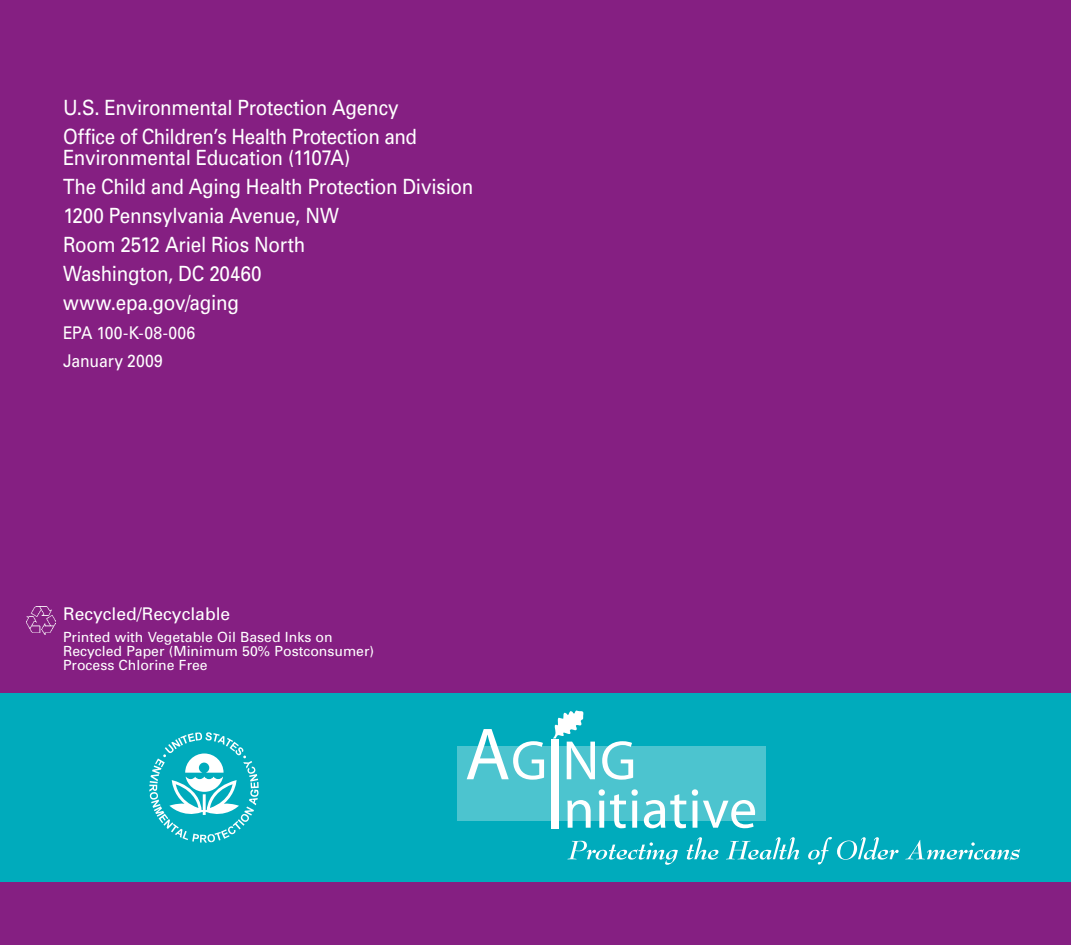
<style>
.page{position:relative;width:1071px;height:945px;background:#851f82}
.page>*{position:absolute;margin:0;border:0;box-sizing:border-box;transform-origin:0 0}
.body{font:21px/21px "Univers";letter-spacing:-.015em;color:#fff;scale:.9 1}
.body-2{font:17.5px "Univers";color:#fff;scale:.9 1}
.body-3{font:17.5px "Univers";color:#fff}
.t1{font:14px/14px "Univers";color:#fff}
</style>
<div class="page">
<div style="left:0;top:693px;width:1071px;height:189px;background:#00abbc"></div>
<div style="left:457px;top:746px;width:309px;height:74px;background:#4cc4cf"></div>
<svg style="left:467px;top:729px;width:77px;height:51px"></svg>
<svg style="left:602px;top:741px;width:31px;height:39px"></svg>
<svg style="left:567px;top:800px;width:24px;height:28px"></svg>
<svg style="left:599px;top:789px;width:27px;height:39px"></svg>
<svg style="left:632px;top:789px;width:6px;height:39px"></svg>
<svg style="left:644px;top:794px;width:42px;height:34px"></svg>
<svg style="left:692px;top:789px;width:63px;height:39px"></svg>
<svg style="left:553px;top:710px;width:42px;height:69px"></svg>
<div style="left:551px;top:739px;width:8px;height:89px;background:#fff"></div>
<svg style="left:568px;top:841px;width:110px;height:24px"></svg>
<svg style="left:687px;top:837px;width:31px;height:23px"></svg>
<svg style="left:726px;top:837px;width:73px;height:23px"></svg>
<svg style="left:808px;top:837px;width:91px;height:28px"></svg>
<svg style="left:905px;top:840px;width:115px;height:20px"></svg>
<svg style="left:149px;top:732px;width:110px;height:111px"></svg>
<img style="left:26px;top:606px;width:29px;height:28px">
<p class="body" style="left:63px;top:97px;width:374px">U.S. Environmental Protection Agency</p>
<p class="body" style="left:63px;top:126px;width:395px">Office of Children’s Health Protection and<br>Environmental Education (1107A)</p>
<p class="body" style="left:63px;top:176px;width:458px">The Child and Aging Health Protection Division</p>
<p class="body" style="left:63px;top:205px;width:308px">1200 Pennsylvania Avenue, NW</p>
<p class="body" style="left:63px;top:234px;width:271px">Room 2512 Ariel Rios North</p>
<p class="body" style="left:63px;top:262px;width:222px">Washington, DC 20460</p>
<p class="body" style="left:63px;top:291px;width:197px">www.epa.gov/aging</p>
<p class="body-2" style="left:63px;top:321px;width:149px">EPA 100-K-08-006</p>
<p class="body-2" style="left:63px;top:350px;width:112px">January 2009</p>
<p class="body-3" style="left:63px;top:603px;width:169px">Recycled/Recyclable</p>
<p class="t1" style="left:63px;top:630px;width:313px">Printed with Vegetable Oil Based Inks on<br>Recycled Paper (Minimum 50% Postconsumer)<br>Process Chlorine Free</p>
</div>
